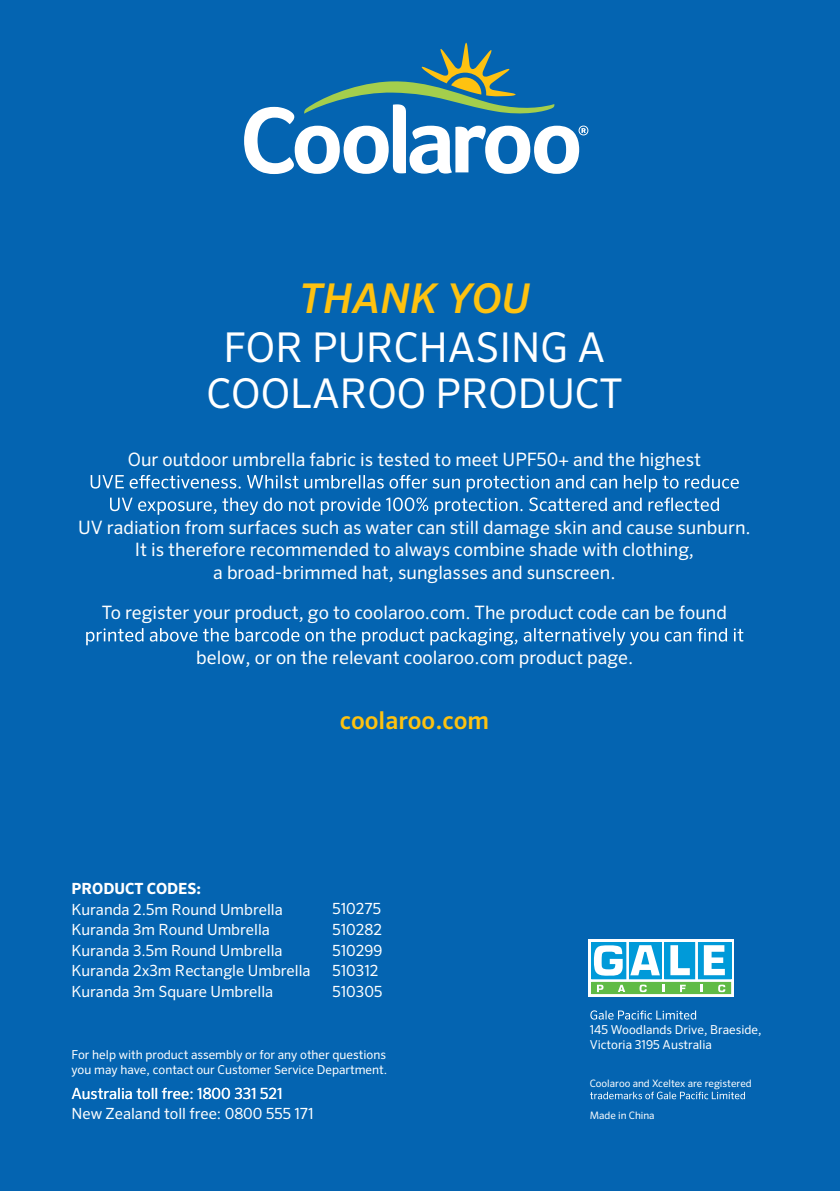
<style>
.page{position:relative;width:840px;height:1191px;background:#fff}
.page>*{position:absolute;margin:0;border:0;box-sizing:border-box;transform-origin:0 0}
.t1{font:41px/49.8px "Sero Pro";color:#fff;text-align:center}
.t2{font:500 24.6px "Sero Pro";color:#fec210}
.t3{font:18.4px/22.6px "Sero Pro";color:#fff;text-align:center}
.t4{font:15.4px/20.6px "Sero Pro";color:#fff}
.t5{font:12.4px/14.8px "Sero Pro";color:#fff}
.t6{font:10.2px "Sero Pro";color:#fff}
.s1{font-weight:500;font-style:italic;color:#fec210}
.s2{font-weight:700}
</style>
<div class="page">
<div style="left:0;top:0;width:839px;height:1191px;background:#0464b1"></div>
<div style="left:588px;top:939px;width:145px;height:57px;background:linear-gradient(to right,#fff,#fff)"></div>
<svg style="left:591px;top:942px;width:140px;height:52px;background:#71c5c8"></svg>
<svg style="left:590px;top:1010px;width:105px;height:9px"></svg>
<svg style="left:590px;top:1091px;width:154px;height:8px"></svg>
<svg style="left:244px;top:42px;width:344px;height:132px"></svg>
<svg style="left:91px;top:475px;width:647px;height:40px"></svg>
<svg style="left:86px;top:628px;width:657px;height:17px"></svg>
<svg style="left:839px;top:0;width:1px;height:242px"></svg>
<p class="t1" style="left:223px;top:273px;width:383px"><span class="s1">THANK YOU<br></span>FOR PURCHASING A</p>
<p class="t1" style="left:206px;top:368px;width:417px">COOLAROO PRODUCT</p>
<p class="t3" style="left:128px;top:448px;width:574px">Our outdoor umbrella fabric is tested to meet UPF50+ and the highest</p>
<p class="t3" style="left:78px;top:515px;width:673px">UV radiation from surfaces such as water can still damage skin and cause sunburn.<br>It is therefore recommended to always combine shade with clothing,<br>a broad-brimmed hat, sunglasses and sunscreen.</p>
<p class="t3" style="left:102px;top:601px;width:626px">To register your product, go to coolaroo.com. The product code can be found</p>
<p class="t3" style="left:196px;top:646px;width:438px">below, or on the relevant coolaroo.com product page.</p>
<p class="t2" style="left:339px;top:705px;width:151px">coolaroo.com</p>
<p class="t4" style="left:71px;top:878px;width:240px"><span class="s2">PRODUCT CODES:<br></span>Kuranda 2.5m Round Umbrella<br>Kuranda 3m Round Umbrella<br>Kuranda 3.5m Round Umbrella<br>Kuranda 2x3m Rectangle Umbrella<br>Kuranda 3m Square Umbrella</p>
<p class="t4" style="left:332px;top:898px;width:52px">510275<br>510282<br>510299<br>510312<br>510305</p>
<p class="t5" style="left:71px;top:1047px;width:317px">For help with product assembly or for any other questions you may have, contact our Customer Service Department.</p>
<p class="t4" style="left:71px;top:1102px;width:244px">New Zealand toll free: 0800 555 171</p>
<p class="t4" style="left:71px;top:1083px;width:213px">Australia toll free: 1800 331 521</p>
<p class="t5" style="left:589px;top:1022px;width:173px">145 Woodlands Drive, Braeside,<br>Victoria 3195 Australia</p>
<p class="t6" style="left:589px;top:1077px;width:163px">Coolaroo and Xceltex are registered</p>
<p class="t6" style="left:589px;top:1109px;width:66px">Made in China</p>
</div>
